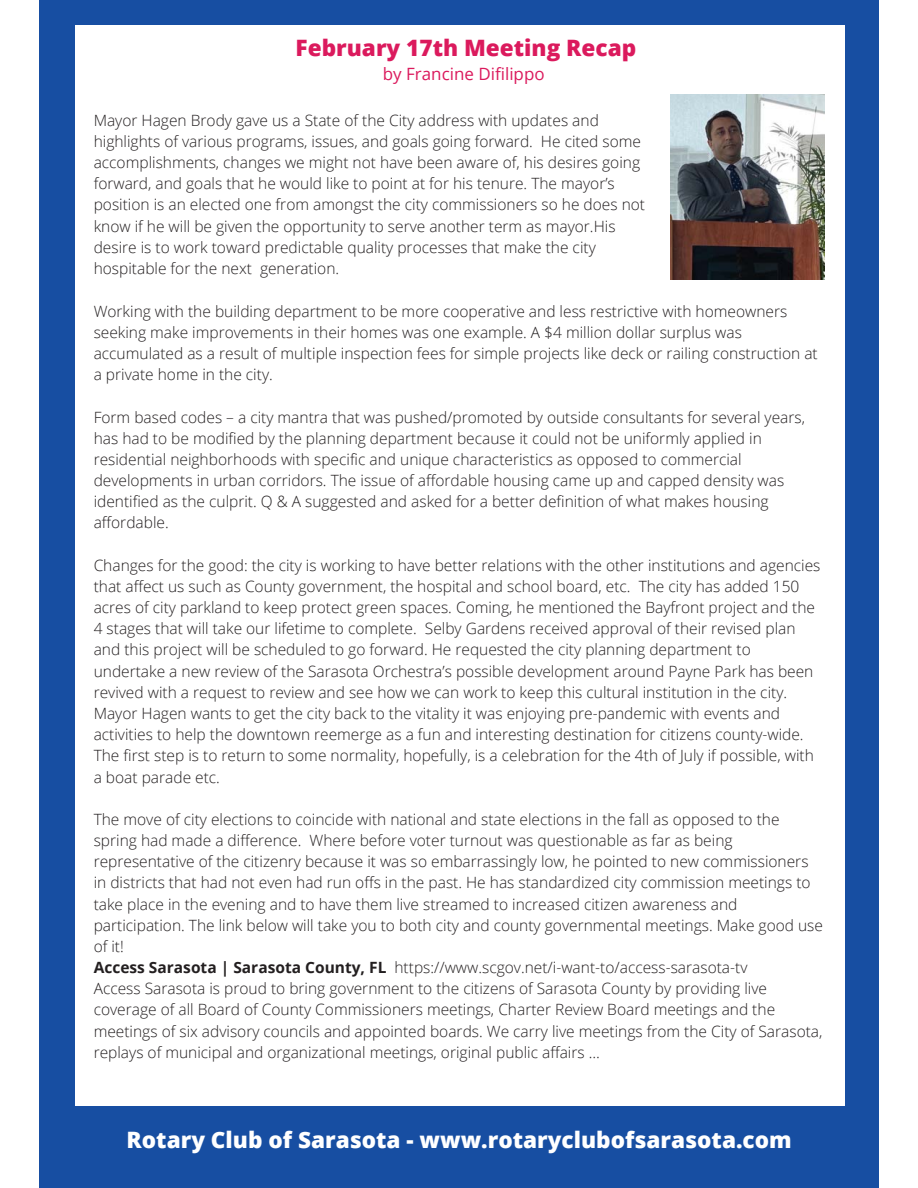
<style>
.page{position:relative;width:918px;height:1188px;background:#fff}
.page>*{position:absolute;margin:0;border:0;box-sizing:border-box;transform-origin:0 0}
.t1{font:800 22.65px "Open Sans";color:#fff}
.t2{font:800 22.65px "Open Sans";color:#db1a5d}
.t3{font:16.95px "Open Sans";color:#db1a5d}
.t4{font:300 15.45px/21.1px "Open Sans";color:#231f20}
.s1{font-weight:700}
</style>
<div class="page">
<div style="left:39px;top:0;width:840px;height:1188px;background:#174ea2"></div>
<div style="left:75px;top:25px;width:770px;height:1081px;background:#fff"></div>
<img style="left:670px;top:95px;width:155px;height:185px">
<h1 class="t2" style="left:296px;top:32px;width:342px">February 17th Meeting Recap</h1>
<p class="t3" style="left:383px;top:62px;width:163px">by Francine Difilippo</p>
<p class="t4" style="left:94px;top:109px;width:553px">Mayor Hagen Brody gave us a State of the City address with updates and highlights of various programs, issues, and goals going forward. He cited some accomplishments, changes we might not have been aware of, his desires going forward, and goals that he would like to point at for his tenure. The mayor’s position is an elected one from amongst the city commissioners so he does not know if he will be given the opportunity to serve another term as mayor.His desire is to work toward predictable quality processes that make the city hospitable for the next generation.</p>
<p class="t4" style="left:94px;top:300px;width:726px">Working with the building department to be more cooperative and less restrictive with homeowners seeking make improvements in their homes was one example. A $4 million dollar surplus was accumulated as a result of multiple inspection fees for simple projects like deck or railing construction at a private home in the city.</p>
<p class="t4" style="left:94px;top:406px;width:713px">Form based codes – a city mantra that was pushed/promoted by outside consultants for several years, has had to be modified by the planning department because it could not be uniformly applied in residential neighborhoods with specific and unique characteristics as opposed to commercial developments in urban corridors. The issue of affordable housing came up and capped density was identified as the culprit. Q &amp; A suggested and asked for a better definition of what makes housing affordable.</p>
<p class="t4" style="left:94px;top:554px;width:728px">Changes for the good: the city is working to have better relations with the other institutions and agencies that affect us such as County government, the hospital and school board, etc. The city has added 150 acres of city parkland to keep protect green spaces. Coming, he mentioned the Bayfront project and the 4 stages that will take our lifetime to complete. Selby Gardens received approval of their revised plan and this project will be scheduled to go forward. He requested the city planning department to undertake a new review of the Sarasota Orchestra’s possible development around Payne Park has been revived with a request to review and see how we can work to keep this cultural institution in the city.<br>Mayor Hagen wants to get the city back to the vitality it was enjoying pre-pandemic with events and activities to help the downtown reemerge as a fun and interesting destination for citizens county-wide.<br>The first step is to return to some normality, hopefully, is a celebration for the 4th of July if possible, with a boat parade etc.</p>
<p class="t4" style="left:94px;top:808px;width:731px">The move of city elections to coincide with national and state elections in the fall as opposed to the spring had made a difference. Where before voter turnout was questionable as far as being representative of the citizenry because it was so embarrassingly low, he pointed to new commissioners in districts that had not even had run offs in the past. He has standardized city commission meetings to take place in the evening and to have them live streamed to increased citizen awareness and participation. The link below will take you to both city and county governmental meetings. Make good use of it!<br><span class="s1">Access Sarasota | Sarasota County, FL</span> https://www.scgov.net/i-want-to/access-sarasota-tv<br>Access Sarasota is proud to bring government to the citizens of Sarasota County by providing live coverage of all Board of County Commissioners meetings, Charter Review Board meetings and the meetings of six advisory councils and appointed boards. We carry live meetings from the City of Sarasota, replays of municipal and organizational meetings, original public affairs …</p>
<h1 class="t1" style="left:127px;top:1124px;width:667px">Rotary Club of Sarasota - www.rotaryclubofsarasota.com</h1>
</div>
